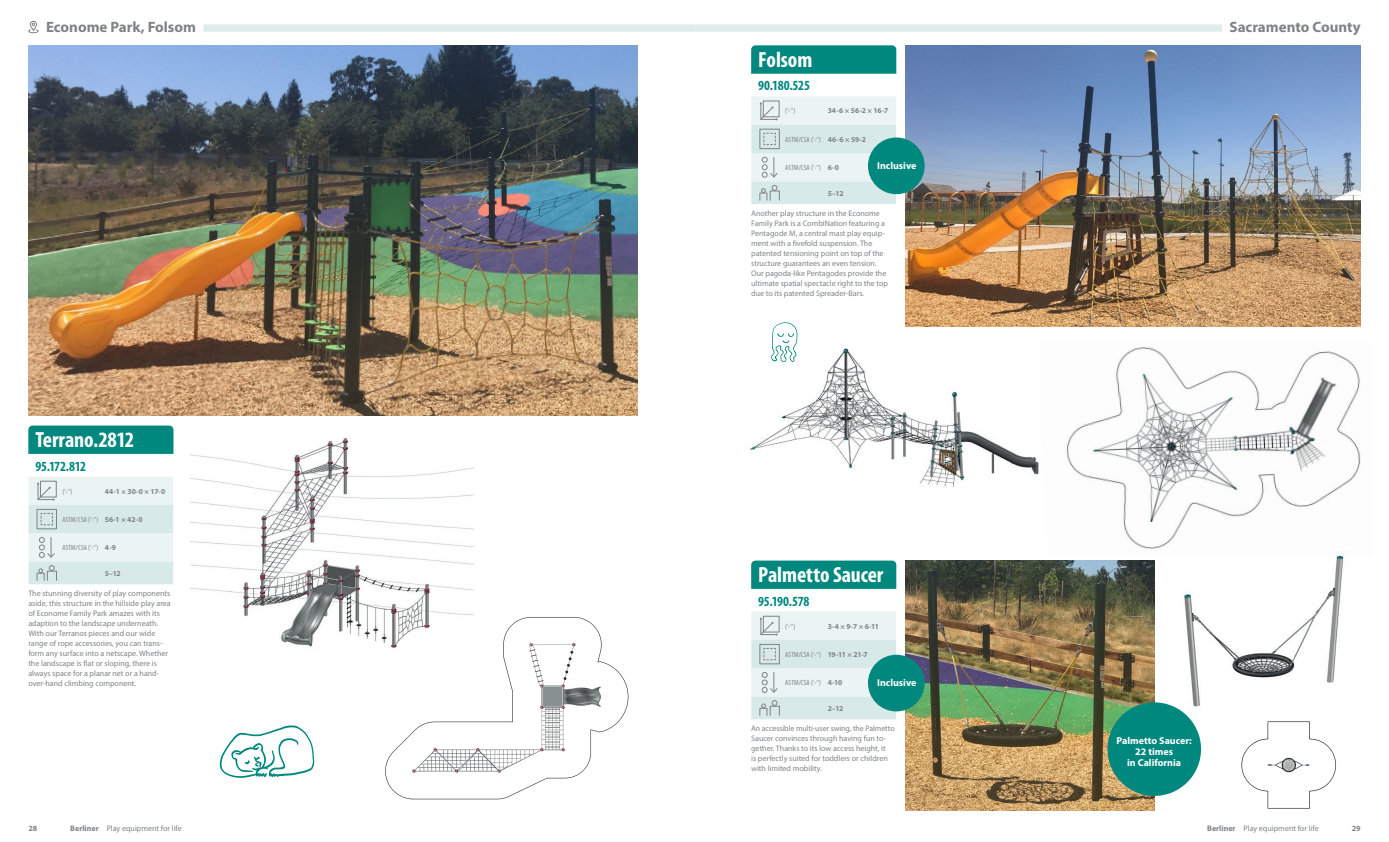
<style>
.page{position:relative;width:1389px;height:842px;background:#fff}
.page>*{position:absolute;margin:0;border:0;box-sizing:border-box;transform-origin:0 0}
.t1{font:700 condensed 22px "Myriad Pro";letter-spacing:-.005em;color:#fff}
.Ort_in_California_bl{font:700 15px "Myriad Pro";color:#808285}
.t2{font:700 condensed 14px "Myriad Pro";letter-spacing:-.02em;color:#00887e}
.t3{font:700 10px/11.3px "Myriad Pro";color:#fff;text-align:center}
.t4{font:8px/10px "Myriad Pro";color:#808285}
.t5{font:700 8px "Myriad Pro";color:#808285}
.t6{font:condensed 7.5px "Myriad Pro";letter-spacing:.015em;color:#808285}
.t7{font:700 7.5px "Myriad Pro";letter-spacing:-.035em;color:#808285}
.s1{font-weight:700;font-stretch:normal}
.s2{font-weight:700}
</style>
<div class="page">
<img style="left:1184px;top:556px;width:160px;height:151px">
<img style="left:1241px;top:721px;width:95px;height:88px">
<img style="left:749px;top:310px;width:302px;height:177px">
<img style="left:1040px;top:343px;width:321px;height:213px">
<img style="left:385px;top:617px;width:244px;height:183px">
<img style="left:191px;top:438px;width:283px;height:231px">
<img style="left:28px;top:45px;width:610px;height:371px">
<img style="left:906px;top:45px;width:455px;height:281px">
<img style="left:906px;top:561px;width:248px;height:250px">
<img style="left:763px;top:318px;width:45px;height:52px">
<img style="left:219px;top:725px;width:96px;height:53px">
<div style="left:751px;top:561px;width:145px;height:28px;background:#00887e"></div>
<svg style="left:751px;top:612px;width:145px;height:108px;background:#deeceb"></svg>
<div style="left:751px;top:45px;width:145px;height:29px;background:#00887e"></div>
<svg style="left:751px;top:96px;width:145px;height:108px;background:#deeceb"></svg>
<div style="left:28px;top:426px;width:145px;height:28px;background:#00887e"></div>
<svg style="left:28px;top:477px;width:145px;height:108px;background:#dfeceb"></svg>
<div style="left:868px;top:655px;width:57px;height:56px;background:#00887e;border-radius:50%"></div>
<div style="left:1107px;top:702px;width:94px;height:94px;background:#00887e;border-radius:50%"></div>
<div style="left:204px;top:24px;width:490px;height:8px;background:#deedec"></div>
<svg style="left:28px;top:23px;width:11px;height:11px"></svg>
<div style="left:30px;top:21px;width:7px;height:10px;border:1px solid #808285;border-radius:3px"></div>
<div style="left:694px;top:24px;width:528px;height:8px;background:#deedec"></div>
<div style="left:868px;top:137px;width:57px;height:57px;background:#00887e;border-radius:50%"></div>
<p class="Ort_in_California_bl" style="left:46px;top:17px;width:151px">Econome Park, Folsom</p>
<p class="Ort_in_California_bl" style="left:1229px;top:17px;width:133px">Sacramento County</p>
<p class="t1" style="left:35px;top:427px;width:100px">Terrano.2812</p>
<p class="t2" style="left:35px;top:458px;width:52px">95.172.812</p>
<p class="t6" style="left:62px;top:487px;width:12px">(‘-‘‘)</p>
<p class="t7" style="left:105px;top:486px;width:62px">44-1 × 30-0 × 17-0</p>
<p class="t6" style="left:62px;top:515px;width:82px">ASTM/CSA (‘-‘‘) <span class="s1">56-1 × 42-0</span></p>
<p class="t6" style="left:62px;top:543px;width:55px">ASTM/CSA (‘-‘‘) <span class="s1">4-9</span></p>
<p class="t7" style="left:105px;top:568px;width:17px">5–12</p>
<p class="t4" style="left:28px;top:588px;width:144px">The stunning diversity of play components aside, this structure in the hillside play area of Econome Family Park amazes with its adaption to the landscape underneath.<br>With our Terranos pieces and our wide range of rope accessories, you can trans&shy;form any surface into a netscape. Whether the landscape is flat or sloping, there is always space for a planar net or a hand&shy;over-hand climbing component.</p>
<p class="t1" style="left:758px;top:47px;width:56px">Folsom</p>
<p class="t2" style="left:758px;top:78px;width:53px">90.180.525</p>
<p class="t6" style="left:785px;top:106px;width:12px">(‘-‘‘)</p>
<p class="t7" style="left:828px;top:106px;width:62px">34-6 × 56-2 × 16-7</p>
<p class="t6" style="left:785px;top:135px;width:82px">ASTM/CSA (‘-‘‘) <span class="s1">46-6 × 59-2</span></p>
<p class="t6" style="left:785px;top:163px;width:55px">ASTM/CSA (‘-‘‘) <span class="s1">6-0</span></p>
<p class="t7" style="left:828px;top:188px;width:17px">5–12</p>
<p class="t4" style="left:751px;top:208px;width:138px">Another play structure in the Econome Family Park is a CombiNation featuring a Pentagode M, a central mast play equip&shy;ment with a fivefold suspension. The patented tensioning point on top of the structure guarantees an even tension.<br>Our pagoda-like Pentagodes provide the ultimate spatial spectacle right to the top due to its patented Spreader-Bars.</p>
<p class="t3" style="left:877px;top:159px;width:41px">Inclusive</p>
<p class="t1" style="left:758px;top:562px;width:127px">Palmetto Saucer</p>
<p class="t2" style="left:758px;top:593px;width:53px">95.190.578</p>
<p class="t6" style="left:785px;top:622px;width:12px">(‘-‘‘)</p>
<p class="t7" style="left:828px;top:621px;width:53px">3-4 × 9-7 × 6-11</p>
<p class="t6" style="left:785px;top:650px;width:84px">ASTM/CSA (‘-‘‘) <span class="s1">19-11 × 21-7</span></p>
<p class="t6" style="left:785px;top:678px;width:59px">ASTM/CSA (‘-‘‘) <span class="s1">4-10</span></p>
<p class="t7" style="left:828px;top:703px;width:17px">2–12</p>
<p class="t4" style="left:751px;top:723px;width:145px">An accessible multi-user swing, the Palmetto Saucer convinces through having fun to&shy;gether. Thanks to its low access height, it<br>is perfectly suited for toddlers or children with limited mobility.</p>
<p class="t3" style="left:877px;top:676px;width:41px">Inclusive</p>
<p class="t3" style="left:1117px;top:734px;width:77px">Palmetto Saucer:<br>22 times<br>in California</p>
<p class="t5" style="left:28px;top:823px;width:10px">28</p>
<p class="t4" style="left:70px;top:823px;width:113px"><span class="s2">Berliner</span> Play equipment for life</p>
<p class="t4" style="left:1207px;top:823px;width:113px"><span class="s2">Berliner</span> Play equipment for life</p>
<p class="t5" style="left:1352px;top:823px;width:10px">29</p>
</div>
